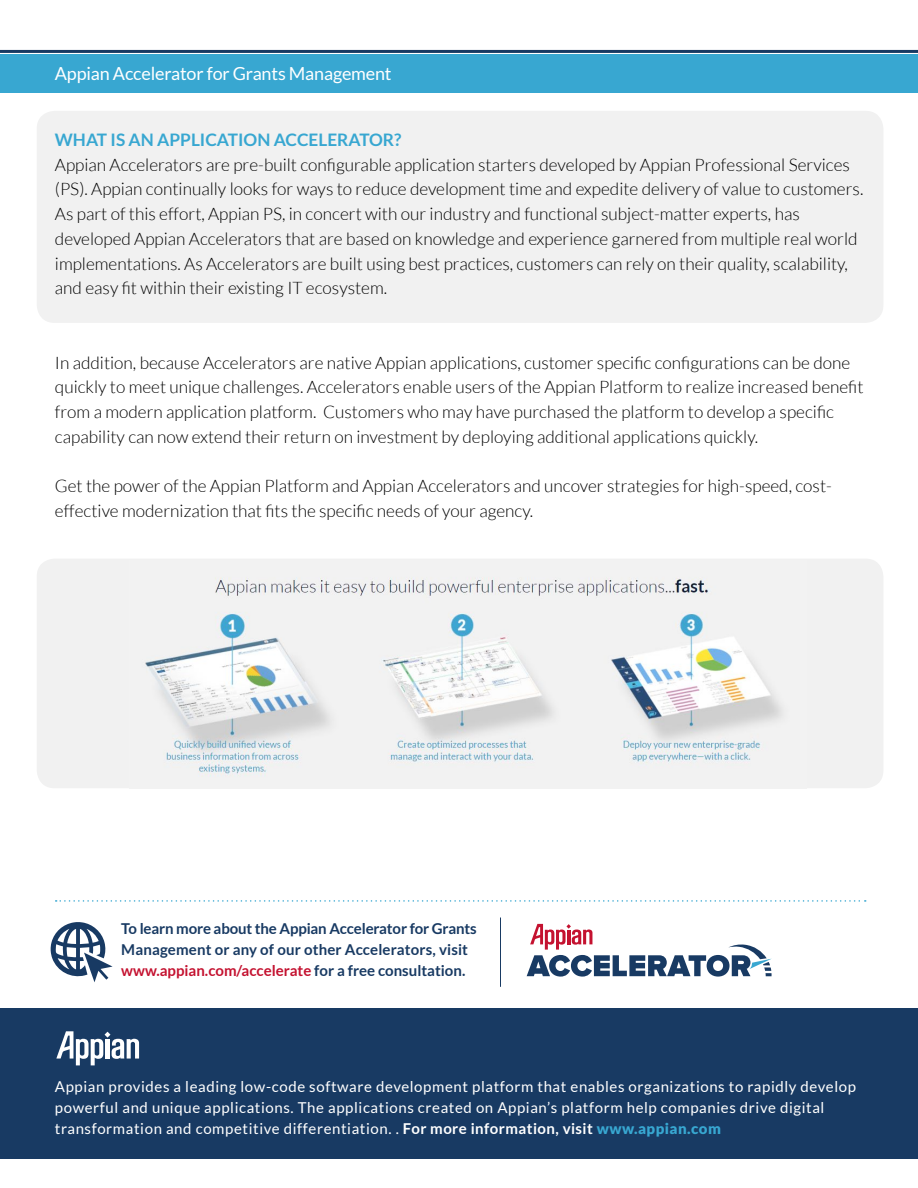
<style>
.page{position:relative;width:918px;height:1188px;background:#fff}
.page>*{position:absolute;margin:0;border:0;box-sizing:border-box;transform-origin:0 0}
.t1{font:18px "Lato";letter-spacing:-.01em;color:#fff}
.t2{font:300 17.25px/24.8px "Lato";color:#000}
.t3{font:700 17.25px "Lato";color:#38a7d1}
.t4{font:15px/21px "Lato";letter-spacing:.04em;color:#fff}
.t5{font:700 15px/21px "Lato";color:#183a63}
.s1{color:#c41230}
.s2{font-weight:700}
.s3{font-weight:900;color:#38a7d1}
</style>
<div class="page">
<div style="left:0;top:54px;width:918px;height:39px;background:#38a7d1"></div>
<hr style="left:0;top:50px;width:918px;height:3px;background:#183a63">
<div style="left:37px;top:111px;width:846px;height:212px;background:#f1f1f1;border-radius:18px"></div>
<div style="left:0;top:1009px;width:918px;height:150px;background:#183a63"></div>
<svg style="left:56px;top:1031px;width:83px;height:34px"></svg>
<hr style="left:500px;top:918px;width:1px;height:69px;background:#183a63">
<svg style="left:56px;top:900px;width:810px;height:2px"></svg>
<div style="left:37px;top:559px;width:846px;height:229px;background:#f1f1f1;border-radius:18px"></div>
<img style="left:145px;top:578px;width:636px;height:198px">
<svg style="left:527px;top:924px;width:245px;height:53px"></svg>
<svg style="left:51px;top:922px;width:61px;height:60px"></svg>
<p class="t1" style="left:55px;top:64px;width:338px">Appian Accelerator for Grants Management</p>
<p class="t3" style="left:55px;top:130px;width:348px">WHAT IS AN APPLICATION ACCELERATOR?</p>
<p class="t2" style="left:55px;top:152px;width:810px">Appian Accelerators are pre-built configurable application starters developed by Appian Professional Services (PS). Appian continually looks for ways to reduce development time and expedite delivery of value to customers.<br>As part of this effort, Appian PS, in concert with our industry and functional subject-matter experts, has developed Appian Accelerators that are based on knowledge and experience garnered from multiple real world implementations. As Accelerators are built using best practices, customers can rely on their quality, scalability, and easy fit within their existing IT ecosystem.</p>
<p class="t2" style="left:55px;top:350px;width:810px">In addition, because Accelerators are native Appian applications, customer specific configurations can be done quickly to meet unique challenges. Accelerators enable users of the Appian Platform to realize increased benefit from a modern application platform. Customers who may have purchased the platform to develop a specific capability can now extend their return on investment by deploying additional applications quickly.</p>
<p class="t2" style="left:55px;top:474px;width:779px">Get the power of the Appian Platform and Appian Accelerators and uncover strategies for high-speed, cost&shy;effective modernization that fits the specific needs of your agency.</p>
<p class="t5" style="left:121px;top:918px;width:357px">To learn more about the Appian Accelerator for Grants<br>Management or any of our other Accelerators, visit <span class="s1">www.appian.com/accelerate</span> for a free consultation.</p>
<p class="t4" style="left:55px;top:1076px;width:803px">Appian provides a leading low-code software development platform that enables organizations to rapidly develop powerful and unique applications. The applications created on Appian’s platform help companies drive digital transformation and competitive differentiation. . <span class="s2">For more information, visit</span> <span class="s3">www.appian.com</span></p>
</div>
